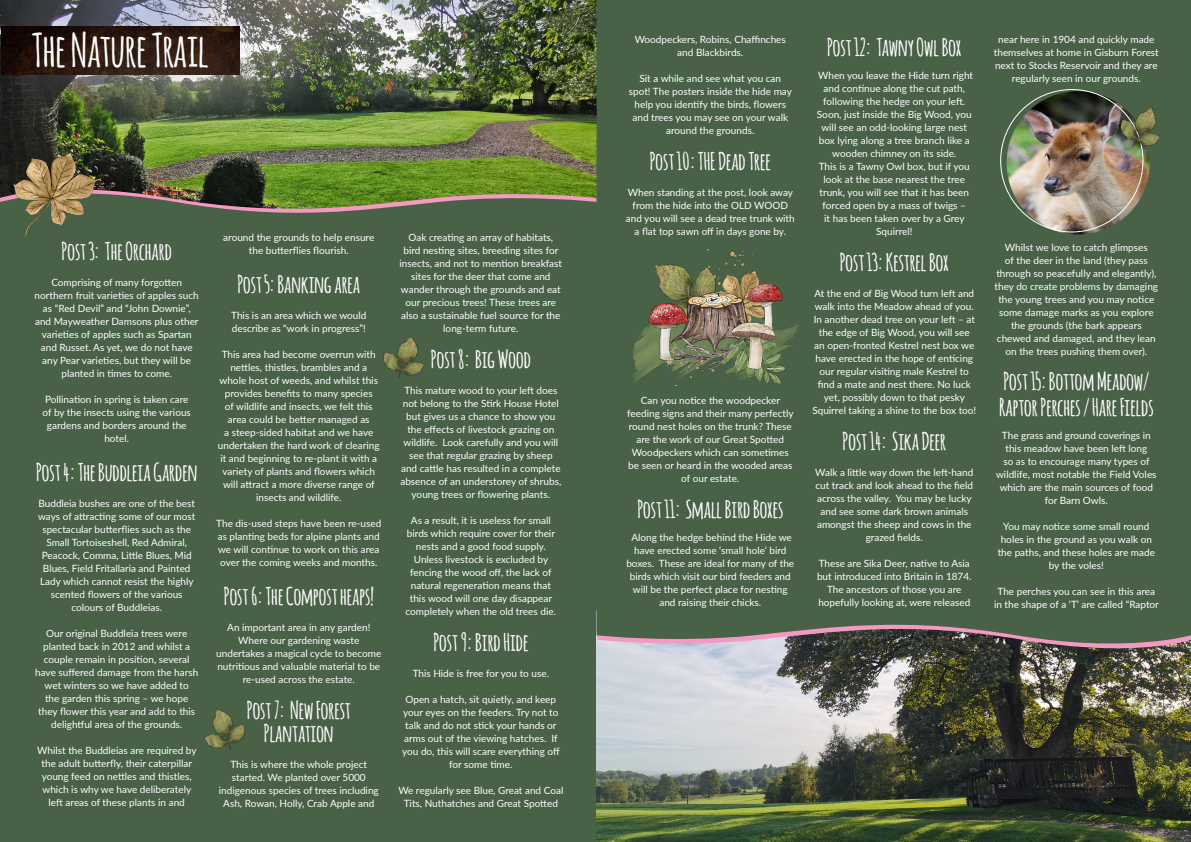
<style>
.page{position:relative;width:1191px;height:842px;background:#fff}
.page>*{position:absolute;margin:0;border:0;box-sizing:border-box;transform-origin:0 0}
.t1{font:700 45.6px "Amatic";color:#fff}
.t2{font:700 24px/23px "Amatic";color:#fff;text-align:center}
.t3{font:10px/13px "Lato";color:#fff;text-align:center}
</style>
<div class="page">
<img style="left:0;top:0;width:596px;height:179px">
<svg style="left:0;top:179px;width:596px;height:4px;background:#547221"></svg>
<img style="left:1px;top:26px;width:239px;height:48px">
<div style="left:0;top:183px;width:597px;height:659px;background:#496147"></div>
<img style="left:597px;top:659px;width:594px;height:183px">
<svg style="left:597px;top:654px;width:594px;height:5px;background:#737673"></svg>
<div style="left:596px;top:0;width:595px;height:654px;background:#496147"></div>
<img style="left:624px;top:241px;width:178px;height:149px">
<img style="left:196px;top:702px;width:57px;height:56px">
<img style="left:373px;top:326px;width:64px;height:64px">
<img style="left:12px;top:152px;width:86px;height:88px">
<img style="left:1006px;top:91px;width:143px;height:143px;border-radius:72px">
<img style="left:1108px;top:95px;width:67px;height:67px">
<p class="t1" style="left:32px;top:18px;width:178px">The Nature Trail</p>
<p class="t2" style="left:62px;top:239px;width:112px">Post 3: The Orchard</p>
<p class="t3" style="left:35px;top:275px;width:166px">Comprising of many forgotten northern fruit varieties of apples such as “Red Devil” and “John Downie”, and Mayweather Damsons plus other varieties of apples such as Spartan and Russet. As yet, we do not have any Pear varieties, but they will be planted in times to come.</p>
<p class="t3" style="left:43px;top:392px;width:150px">Pollination in spring is taken care of by the insects using the various gardens and borders around the hotel.</p>
<p class="t2" style="left:36px;top:460px;width:163px">Post 4: The Buddleia Garden</p>
<p class="t3" style="left:38px;top:496px;width:159px">Buddleia bushes are one of the best ways of attracting some of our most spectacular butterflies such as the Small Tortoiseshell, Red Admiral, Peacock, Comma, Little Blues, Mid Blues, Field Fritallaria and Painted Lady which cannot resist the highly scented flowers of the various colours of Buddleias.</p>
<p class="t3" style="left:35px;top:626px;width:165px">Our original Buddleia trees were planted back in 2012 and whilst a couple remain in position, several have suffered damage from the harsh wet winters so we have added to<br>the garden this spring – we hope they flower this year and add to this delightful area of the grounds.</p>
<p class="t3" style="left:37px;top:743px;width:161px">Whilst the Buddleias are required by the adult butterfly, their caterpillar young feed on nettles and thistles, which is why we have deliberately left areas of these plants in and</p>
<p class="t3" style="left:223px;top:230px;width:152px">around the grounds to help ensure the butterflies flourish.</p>
<p class="t2" style="left:237px;top:271px;width:124px">Post 5: Banking area</p>
<p class="t3" style="left:231px;top:308px;width:137px;text-align:left">This is an area which we would describe as “work in progress”!</p>
<p class="t3" style="left:218px;top:347px;width:163px">This area had become overrun with nettles, thistles, brambles and a whole host of weeds, and whilst this provides benefits to many species<br>of wildlife and insects, we felt this area could be better managed as<br>a steep-sided habitat and we have undertaken the hard work of clearing it and beginning to re-plant it with a variety of plants and flowers which will attract a more diverse range of insects and wildlife.</p>
<p class="t3" style="left:216px;top:516px;width:166px;text-align:left">The dis-used steps have been re-used as planting beds for alpine plants and we will continue to work on this area over the coming weeks and months.</p>
<p class="t2" style="left:224px;top:583px;width:151px">Post 6: The Compost heaps!</p>
<p class="t3" style="left:216px;top:620px;width:166px">An important area in any garden!<br>Where our gardening waste undertakes a magical cycle to become nutritious and valuable material to be re-used across the estate.</p>
<p class="t2" style="left:247px;top:697px;width:105px">Post 7: New Forest<br>Plantation</p>
<p class="t3" style="left:219px;top:757px;width:162px">This is where the whole project started. We planted over 5000 indigenous species of trees including Ash, Rowan, Holly, Crab Apple and</p>
<p class="t3" style="left:399px;top:230px;width:164px">Oak creating an array of habitats, bird nesting sites, breeding sites for insects, and not to mention breakfast sites for the deer that come and wander through the grounds and eat our precious trees! These trees are also a sustainable fuel source for the long-term future.</p>
<p class="t2" style="left:431px;top:346px;width:101px">Post 8: Big Wood</p>
<p class="t3" style="left:400px;top:383px;width:162px">This mature wood to your left does not belong to the Stirk House Hotel but gives us a chance to show you the effects of livestock grazing on wildlife. Look carefully and you will see that regular grazing by sheep and cattle has resulted in a complete absence of an understorey of shrubs, young trees or flowering plants.</p>
<p class="t3" style="left:411px;top:513px;width:141px">As a result, it is useless for small</p>
<p class="t3" style="left:407px;top:526px;width:150px">birds which require cover for their nests and a good food supply.</p>
<p class="t3" style="left:405px;top:552px;width:152px">Unless livestock is excluded by fencing the wood off, the lack of natural regeneration means that this wood will one day disappear completely when the old trees die.</p>
<p class="t2" style="left:433px;top:629px;width:96px">Post 9: Bird Hide</p>
<p class="t3" style="left:413px;top:666px;width:138px">This Hide is free for you to use.</p>
<p class="t3" style="left:402px;top:692px;width:159px">Open a hatch, sit quietly, and keep your eyes on the feeders. Try not to talk and do not stick your hands or arms out of the viewing hatches. If you do, this will scare everything off for some time.</p>
<p class="t3" style="left:398px;top:783px;width:166px">We regularly see Blue, Great and Coal<br>Tits, Nuthatches and Great Spotted</p>
<p class="t3" style="left:634px;top:32px;width:153px">Woodpeckers, Robins, Chaffinches and Blackbirds.</p>
<p class="t3" style="left:629px;top:71px;width:165px">Sit a while and see what you can spot! The posters inside the hide may help you identify the birds, flowers and trees you may see on your walk around the grounds.</p>
<p class="t2" style="left:650px;top:148px;width:122px">Post 10: THE Dead Tree</p>
<p class="t3" style="left:626px;top:185px;width:170px">When standing at the post, look away from the hide into the OLD WOOD and you will see a dead tree trunk with a flat top sawn off in days gone by.</p>
<p class="t3" style="left:627px;top:393px;width:168px">Can you notice the woodpecker feeding signs and their many perfectly round nest holes on the trunk? These are the work of our Great Spotted<br>Woodpeckers which can sometimes be seen or heard in the wooded areas of our estate.</p>
<p class="t2" style="left:637px;top:496px;width:147px">Post 11: Small Bird Boxes</p>
<p class="t3" style="left:626px;top:530px;width:169px">Along the hedge behind the Hide we have erected some ‘small hole’ bird boxes. These are ideal for many of the birds which visit our bird feeders and will be the perfect place for nesting and raising their chicks.</p>
<p class="t2" style="left:827px;top:34px;width:136px">Post 12: Tawny Owl Box</p>
<p class="t3" style="left:817px;top:68px;width:158px">When you leave the Hide turn right and continue along the cut path, following the hedge on your left.<br>Soon, just inside the Big Wood, you will see an odd-looking large nest box lying along a tree branch like a wooden chimney on its side.</p>
<p class="t3" style="left:819px;top:159px;width:152px">This is a Tawny Owl box, but if you look at the base nearest the tree trunk, you will see that it has been forced open by a mass of twigs – it has been taken over by a Grey<br>Squirrel!</p>
<p class="t2" style="left:840px;top:249px;width:110px">Post 13: Kestrel Box</p>
<p class="t3" style="left:812px;top:286px;width:165px">At the end of Big Wood turn left and walk into the Meadow ahead of you.<br>In another dead tree on your left – at the edge of Big Wood, you will see an open-fronted Kestrel nest box we have erected in the hope of enticing our regular visiting male Kestrel to find a mate and nest there. No luck yet, possibly down to that pesky Squirrel taking a shine to the box too!</p>
<p class="t2" style="left:842px;top:428px;width:105px">Post 14: Sika Deer</p>
<p class="t3" style="left:815px;top:465px;width:160px">Walk a little way down the left-hand cut track and look ahead to the field across the valley. You may be lucky and see some dark brown animals amongst the sheep and cows in the grazed fields.</p>
<p class="t3" style="left:817px;top:556px;width:156px">These are Sika Deer, native to Asia but introduced into Britain in 1874.<br>The ancestors of those you are hopefully looking at, were released</p>
<p class="t3" style="left:993px;top:32px;width:166px">near here in 1904 and quickly made themselves at home in Gisburn Forest next to Stocks Reservoir and they are regularly seen in our grounds.</p>
<p class="t3" style="left:994px;top:240px;width:165px">Whilst we love to catch glimpses<br>of the deer in the land (they pass through so peacefully and elegantly), they do create problems by damaging the young trees and you may notice some damage marks as you explore the grounds (the bark appears chewed and damaged, and they lean on the trees pushing them over).</p>
<p class="t2" style="left:999px;top:367px;width:156px;line-height:26px;text-align:left">Post 15: Bottom Meadow/<br>Raptor Perches / Hare Fields</p>
<p class="t3" style="left:996px;top:428px;width:162px">The grass and ground coverings in this meadow have been left long<br>so as to encourage many types of wildlife, most notable the Field Voles which are the main sources of food for Barn Owls.</p>
<p class="t3" style="left:997px;top:519px;width:159px">You may notice some small round holes in the ground as you walk on the paths, and these holes are made by the voles!</p>
<p class="t3" style="left:994px;top:584px;width:166px">The perches you can see in this area in the shape of a ‘T’ are called “Raptor</p>
</div>
